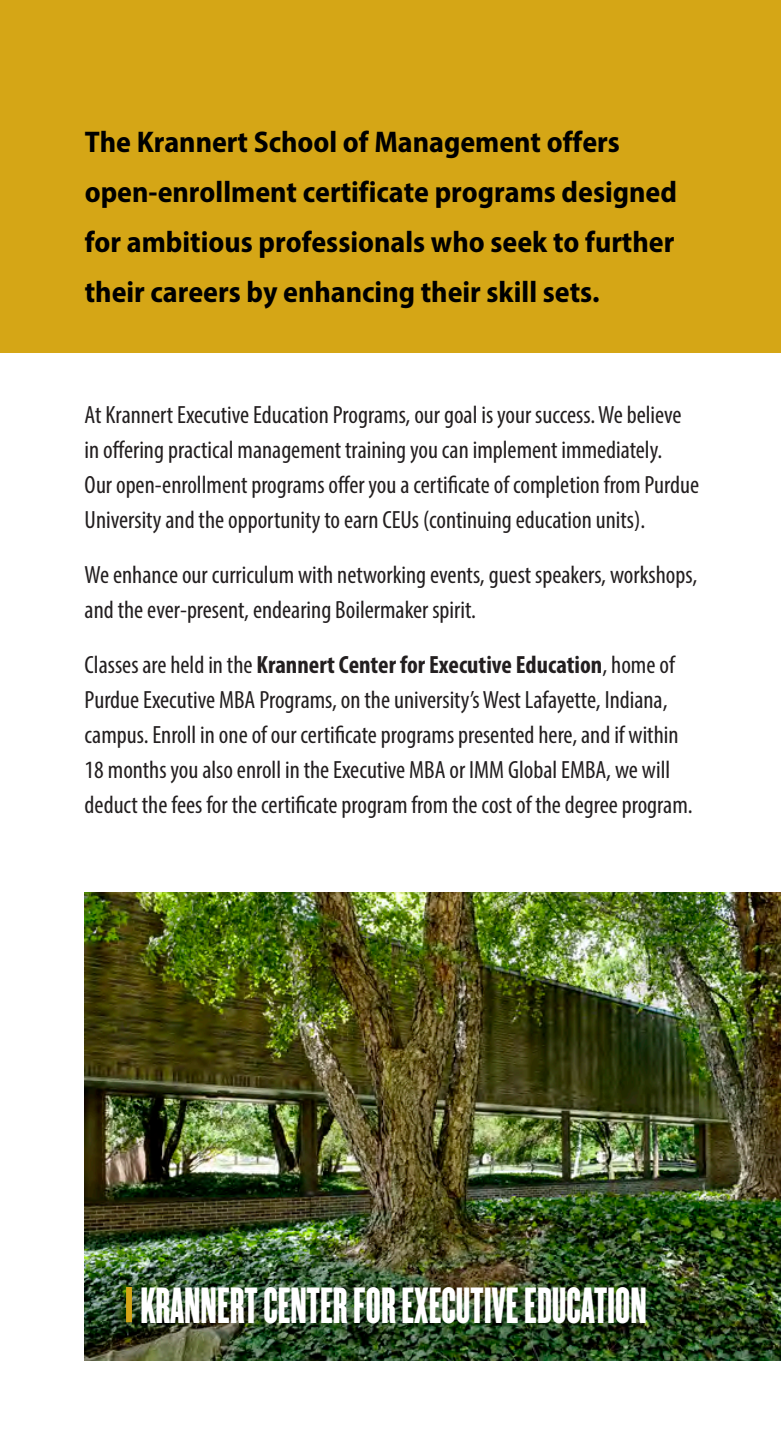
<style>
.page{position:relative;width:782px;height:1440px;background:#fff}
.page>*{position:absolute;margin:0;border:0;box-sizing:border-box;transform-origin:0 0}
.t1{font:44.25px "Champion HTF Featherweight";color:#fff}
.t2{font:700 semi-condensed 30px/50px "Myriad Pro";color:#000}
.t3{font:condensed 25px/35px "Myriad Pro";color:#231f20}
.s1{font-weight:700}
</style>
<div class="page">
<div style="left:0;top:0;width:780px;height:353px;background:#d5a616"></div>
<img style="left:85px;top:893px;width:695px;height:467px">
<div style="left:126px;top:1287px;width:6px;height:35px;background:#d5a616"></div>
<p class="t2" style="left:85px;top:116px;width:593px">The Krannert School of Management offers open-enrollment certificate programs designed for ambitious professionals who seek to further their careers by enhancing their skill sets.</p>
<p class="t3" style="left:85px;top:397px;width:616px">At Krannert Executive Education Programs, our goal is your success. We believe in offering practical management training you can implement immediately.<br>Our open-enrollment programs offer you a certificate of completion from Purdue University and the opportunity to earn CEUs (continuing education units).</p>
<p class="t3" style="left:85px;top:557px;width:614px">We enhance our curriculum with networking events, guest speakers, workshops, and the ever-present, endearing Boilermaker spirit.</p>
<p class="t3" style="left:85px;top:647px;width:609px">Classes are held in the <span class="s1">Krannert Center for Executive Education</span>, home of Purdue Executive MBA Programs, on the university’s West Lafayette, Indiana, campus. Enroll in one of our certificate programs presented here, and if within 18 months you also enroll in the Executive MBA or IMM Global EMBA, we will deduct the fees for the certificate program from the cost of the degree program.</p>
<p class="t1" style="left:140px;top:1277px;width:508px">KRANNERT CENTER FOR EXECUTIVE EDUCATION</p>
</div>
